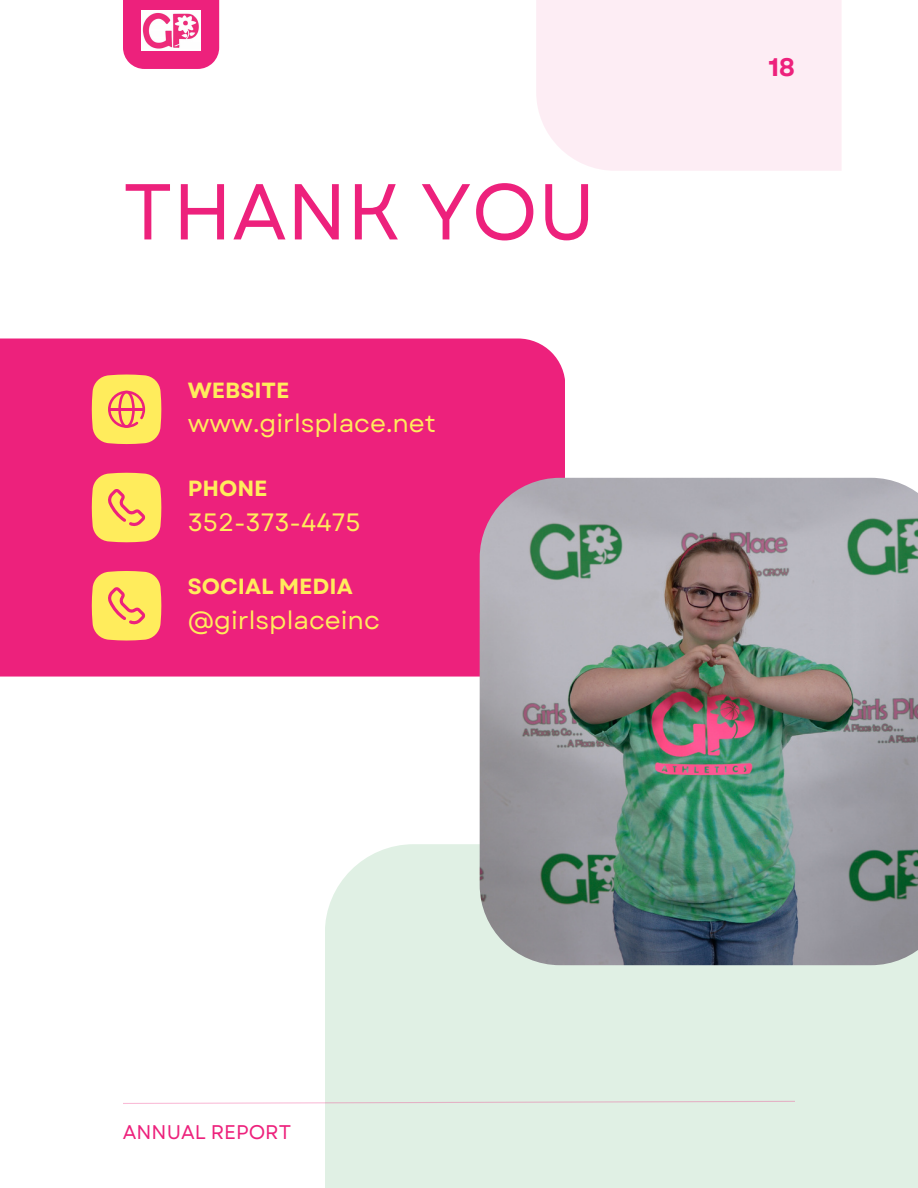
<style>
.page{position:relative;width:918px;height:1188px;background:#fff}
.page>*{position:absolute;margin:0;border:0;box-sizing:border-box;transform-origin:0 0}
.t1{font:79.05px "Garet";color:#ed217c}
.t2{font:700 25.35px "Garet";color:#ed217c}
.t3{font:25.05px "Garet";color:#ffec5c}
.t4{font:700 21.9px "Garet";color:#ffec5c}
.t5{font:19.8px "Garet";color:#ed217c}
</style>
<div class="page">
<div style="left:123px;top:0;width:96px;height:69px;background:#ed217c"></div>
<div style="left:325px;top:844px;width:593px;height:344px;background:#e0f0e4"></div>
<svg style="left:123px;top:1101px;width:673px;height:3px;background:#e9dcdf"></svg>
<div style="left:0;top:339px;width:565px;height:338px;background:#ed217c"></div>
<svg style="left:92px;top:375px;width:69px;height:69px;background:#fbca61"></svg>
<hr style="left:109px;top:408px;width:35px;height:3px;background:#ed217c">
<svg style="left:92px;top:473px;width:69px;height:69px;background:#fccf60"></svg>
<img style="left:480px;top:478px;width:438px;height:487px">
<div style="left:536px;top:0;width:306px;height:171px;background:#fdedf4"></div>
<img style="left:141px;top:11px;width:60px;height:39px">
<svg style="left:92px;top:571px;width:69px;height:70px;background:#fccc60"></svg>
<p class="t1" style="left:123px;top:155px;width:474px">THANK YOU</p>
<h2 class="t4" style="left:188px;top:374px;width:103px">WEBSITE</h2>
<h3 class="t3" style="left:188px;top:406px;width:250px">www.girlsplace.net</h3>
<h3 class="t4" style="left:188px;top:473px;width:81px">PHONE</h3>
<p class="t3" style="left:188px;top:504px;width:174px">352-373-4475</p>
<p class="t4" style="left:188px;top:571px;width:166px">SOCIAL MEDIA</p>
<h3 class="t3" style="left:188px;top:603px;width:194px">@girlsplaceinc</h3>
<h1 class="t2" style="left:768px;top:49px;width:28px">18</h1>
<p class="t5" style="left:123px;top:1118px;width:170px">ANNUAL REPORT</p>
</div>
